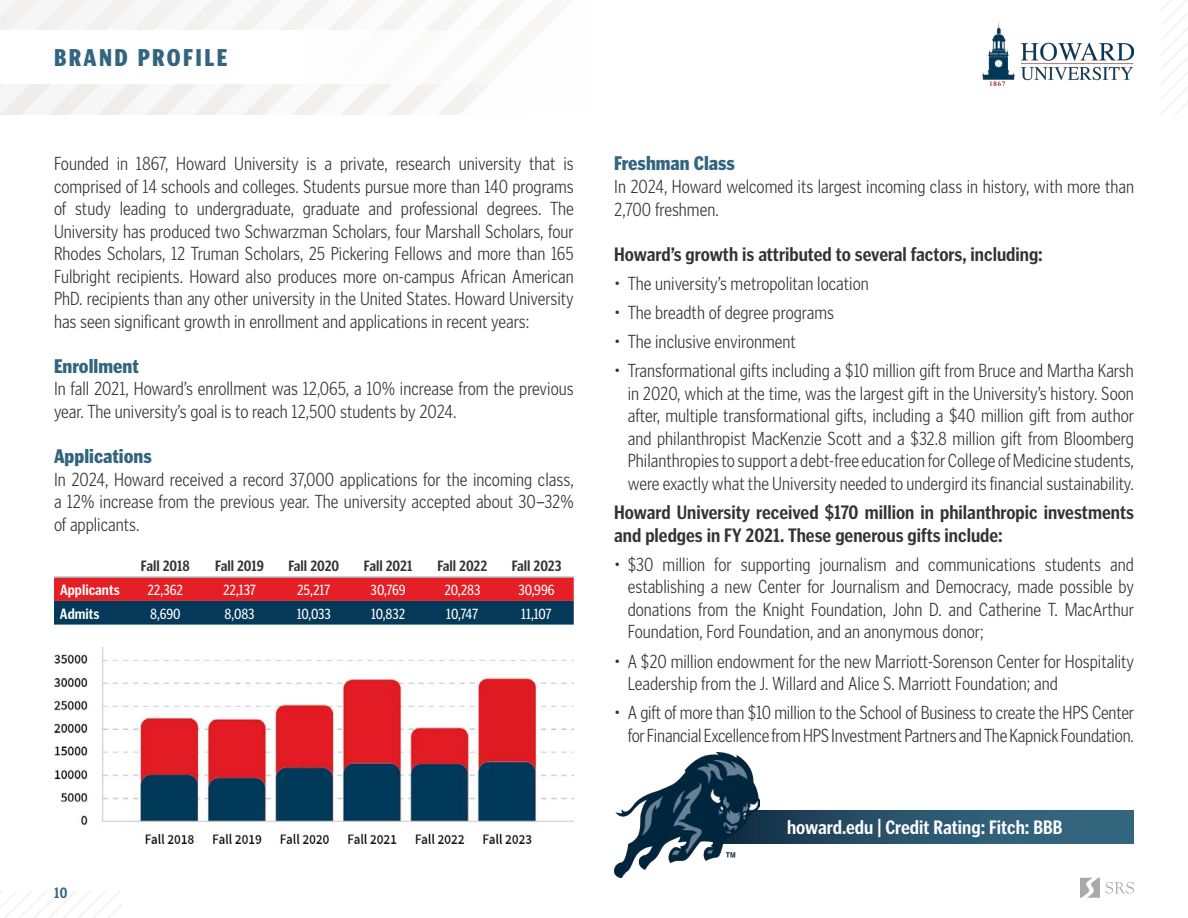
<style>
.page{position:relative;width:1188px;height:918px;background:#fff}
.page>*{position:absolute;margin:0;border:0;box-sizing:border-box;transform-origin:0 0}
.t1{font:900 24px "Poynter Gothic Text Cond";letter-spacing:.1em;color:#33657f}
.t2{font:300 19.5px/22.5px "Poynter Gothic Text Cond";color:#323332;text-align:justify}
.t3{font:700 19.5px/22.5px "Poynter Gothic Text Cond";color:#323332}
.t4{font:900 19.5px "Poynter Gothic Text Cond";color:#33657f}
.t5{font:700 19.5px "Poynter Gothic Text Cond";color:#fff}
.t6{font:15px "Poynter Gothic Text Cond";letter-spacing:-.01em;color:#fff}
.t7{font:700 15px "Poynter Gothic Text Cond";color:#323332}
.t8{font:700 15px "Poynter Gothic Text Cond";color:#fff}
.t9{font:700 15px "Poynter Gothic Text Cond";color:#33657f}
</style>
<div class="page">
<svg style="left:0;top:891px;width:122px;height:27px"></svg>
<svg style="left:1080px;top:878px;width:54px;height:20px"></svg>
<svg style="left:0;top:0;width:532px;height:115px"></svg>
<svg style="left:1161px;top:0;width:27px;height:115px"></svg>
<div style="left:0;top:30px;width:594px;height:54px;background:#fff"></div>
<img style="left:983px;top:21px;width:151px;height:64px">
<svg style="left:759px;top:810px;width:375px;height:34px;background:#2a556e"></svg>
<svg style="left:54px;top:578px;width:520px;height:47px;background:#732e41"></svg>
<hr style="left:54px;top:576px;width:74px;height:2px;background:#aaa9aa">
<hr style="left:128px;top:576px;width:74px;height:2px;background:#aaa9aa">
<hr style="left:202px;top:576px;width:75px;height:2px;background:#aaa9aa">
<hr style="left:277px;top:576px;width:74px;height:2px;background:#aaa9aa">
<hr style="left:351px;top:576px;width:74px;height:2px;background:#aaa9aa">
<hr style="left:425px;top:576px;width:75px;height:2px;background:#aaa9aa">
<hr style="left:500px;top:576px;width:74px;height:2px;background:#aaa9aa">
<img style="left:54px;top:648px;width:520px;height:196px">
<img style="left:614px;top:753px;width:145px;height:124px">
<p class="t1" style="left:54px;top:44px;width:175px">BRAND PROFILE</p>
<p class="t2" style="left:54px;top:153px;width:521px">Founded in 1867, Howard University is a private, research university that is comprised of 14 schools and colleges. Students pursue more than 140 programs of study leading to undergraduate, graduate and professional degrees. The University has produced two Schwarzman Scholars, four Marshall Scholars, four Rhodes Scholars, 12 Truman Scholars, 25 Pickering Fellows and more than 165<br>Fulbright recipients. Howard also produces more on-campus African American PhD. recipients than any other university in the United States. Howard University has seen significant growth in enrollment and applications in recent years:</p>
<p class="t4" style="left:54px;top:355px;width:86px">Enrollment</p>
<p class="t2" style="left:54px;top:378px;width:521px">In fall 2021, Howard’s enrollment was 12,065, a 10% increase from the previous year. The university’s goal is to reach 12,500 students by 2024.</p>
<p class="t4" style="left:54px;top:445px;width:99px">Applications</p>
<p class="t2" style="left:54px;top:468px;width:521px">In 2024, Howard received a record 37,000 applications for the incoming class, a 12% increase from the previous year. The university accepted about 30–32% of applicants.</p>
<p class="t7" style="left:141px;top:558px;width:50px">Fall 2018</p>
<p class="t7" style="left:215px;top:558px;width:50px">Fall 2019</p>
<p class="t7" style="left:289px;top:558px;width:52px">Fall 2020</p>
<p class="t7" style="left:364px;top:558px;width:50px">Fall 2021</p>
<p class="t7" style="left:437px;top:558px;width:51px">Fall 2022</p>
<p class="t7" style="left:512px;top:558px;width:51px">Fall 2023</p>
<p class="t8" style="left:60px;top:582px;width:61px">Applicants</p>
<p class="t6" style="left:148px;top:582px;width:37px">22,362</p>
<p class="t6" style="left:223px;top:582px;width:35px">22,137</p>
<p class="t6" style="left:297px;top:582px;width:35px">25,217</p>
<p class="t6" style="left:371px;top:582px;width:36px">30,769</p>
<p class="t6" style="left:444px;top:582px;width:38px">20,283</p>
<p class="t6" style="left:519px;top:582px;width:38px">30,996</p>
<p class="t8" style="left:60px;top:605px;width:41px">Admits</p>
<p class="t6" style="left:150px;top:605px;width:32px">8,690</p>
<p class="t6" style="left:225px;top:605px;width:32px">8,083</p>
<p class="t6" style="left:297px;top:605px;width:35px">10,033</p>
<p class="t6" style="left:371px;top:605px;width:36px">10,832</p>
<p class="t6" style="left:446px;top:605px;width:34px">10,747</p>
<p class="t6" style="left:521px;top:605px;width:32px">11,107</p>
<p class="t9" style="left:54px;top:884px;width:15px">10</p>
<p class="t4" style="left:614px;top:153px;width:122px">Freshman Class</p>
<p class="t2" style="left:614px;top:175px;width:521px">In 2024, Howard welcomed its largest incoming class in history, with more than<br>2,700 freshmen.</p>
<p class="t3" style="left:614px;top:243px;width:430px">Howard’s growth is attributed to several factors, including:</p>
<p class="t2" style="left:614px;top:272px;width:256px">• The university’s metropolitan location</p>
<p class="t2" style="left:614px;top:301px;width:221px">• The breadth of degree programs</p>
<p class="t2" style="left:614px;top:330px;width:183px">• The inclusive environment</p>
<p class="t2" style="left:628px;top:360px;width:508px;text-indent:-14px">• Transformational gifts including a $10 million gift from Bruce and Martha Karsh in 2020, which at the time, was the largest gift in the University’s history. Soon after, multiple transformational gifts, including a $40 million gift from author and philanthropist MacKenzie Scott and a $32.8 million gift from Bloomberg Philanthropies to support a debt-free education for College of Medicine students, were exactly what the University needed to undergird its financial sustainability.</p>
<p class="t3" style="left:614px;top:501px;width:521px">Howard University received $170 million in philanthropic investments and pledges in FY 2021. These generous gifts include:</p>
<p class="t2" style="left:628px;top:553px;width:508px;text-indent:-14px">• $30 million for supporting journalism and communications students and establishing a new Center for Journalism and Democracy, made possible by donations from the Knight Foundation, John D. and Catherine T. MacArthur Foundation, Ford Foundation, and an anonymous donor;</p>
<p class="t2" style="left:628px;top:650px;width:508px;text-indent:-14px">• A $20 million endowment for the new Marriott-Sorenson Center for Hospitality<br>Leadership from the J. Willard and Alice S. Marriott Foundation; and</p>
<p class="t2" style="left:614px;top:702px;width:521px;text-align:right">• A gift of more than $10 million to the School of Business to create the HPS Center for Financial Excellence from HPS Investment Partners and The Kapnick Foundation.</p>
<p class="t5" style="left:787px;top:817px;width:277px">howard.edu | Credit Rating: Fitch: BBB</p>
</div>
